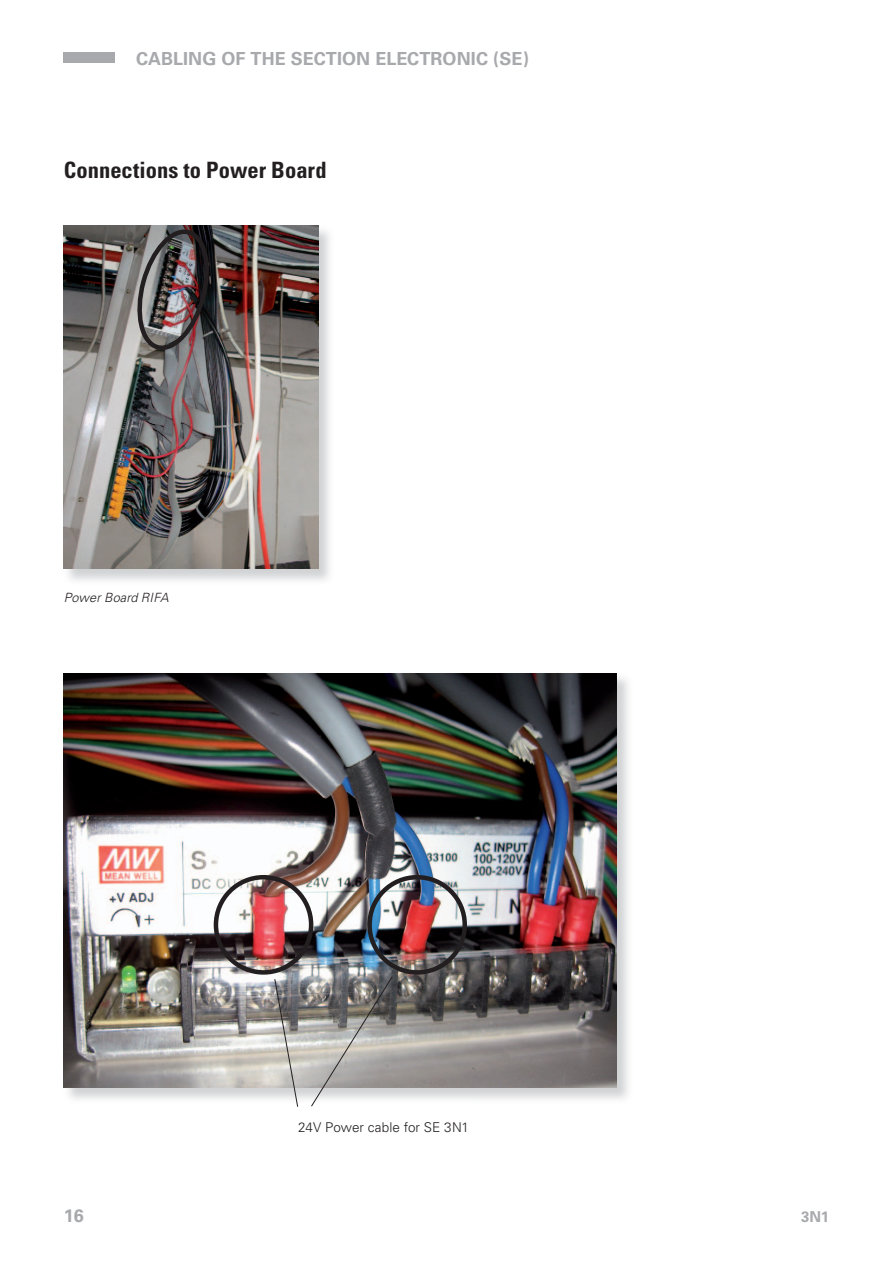
<style>
.page{position:relative;width:893px;height:1263px;background:#fff}
.page>*{position:absolute;margin:0;border:0;box-sizing:border-box;transform-origin:0 0}
.t1{font:700 condensed 22.5px "Univers";color:#231f20}
.t2{font:700 18px "Univers";letter-spacing:.005em;color:#a8a9ad}
.t3{font:700 15px "Univers";color:#a8a9ad}
.t4{font:300 13.5px "Univers";letter-spacing:.005em;color:#231f20}
.t5{font:italic 300 12.75px "Univers";letter-spacing:.005em;color:#231f20}
</style>
<div class="page">
<div style="left:64px;top:52px;width:51px;height:11px;background:#a8a9ad"></div>
<img style="left:63px;top:225px;width:267px;height:356px">
<img style="left:64px;top:225px;width:255px;height:344px">
<img style="left:63px;top:673px;width:565px;height:427px">
<img style="left:64px;top:673px;width:552px;height:414px">
<img style="left:129px;top:225px;width:88px;height:128px">
<div style="left:214px;top:875px;width:99px;height:100px;border:4px solid #231f20;border-radius:50%"></div>
<div style="left:367px;top:875px;width:100px;height:100px;border:4px solid #231f20;border-radius:50%"></div>
<svg style="left:274px;top:978px;width:25px;height:129px"></svg>
<svg style="left:310px;top:976px;width:83px;height:131px"></svg>
<p class="t2" style="left:136px;top:48px;width:394px">CABLING OF THE SECTION ELECTRONIC (SE)</p>
<p class="t1" style="left:64px;top:156px;width:264px">Connections to Power Board</p>
<p class="t5" style="left:64px;top:590px;width:106px">Power Board RIFA</p>
<p class="t4" style="left:298px;top:1119px;width:172px">24V Power cable for SE 3N1</p>
<p class="t2" style="left:64px;top:1205px;width:22px">16</p>
<p class="t3" style="left:801px;top:1208px;width:30px">3N1</p>
</div>
